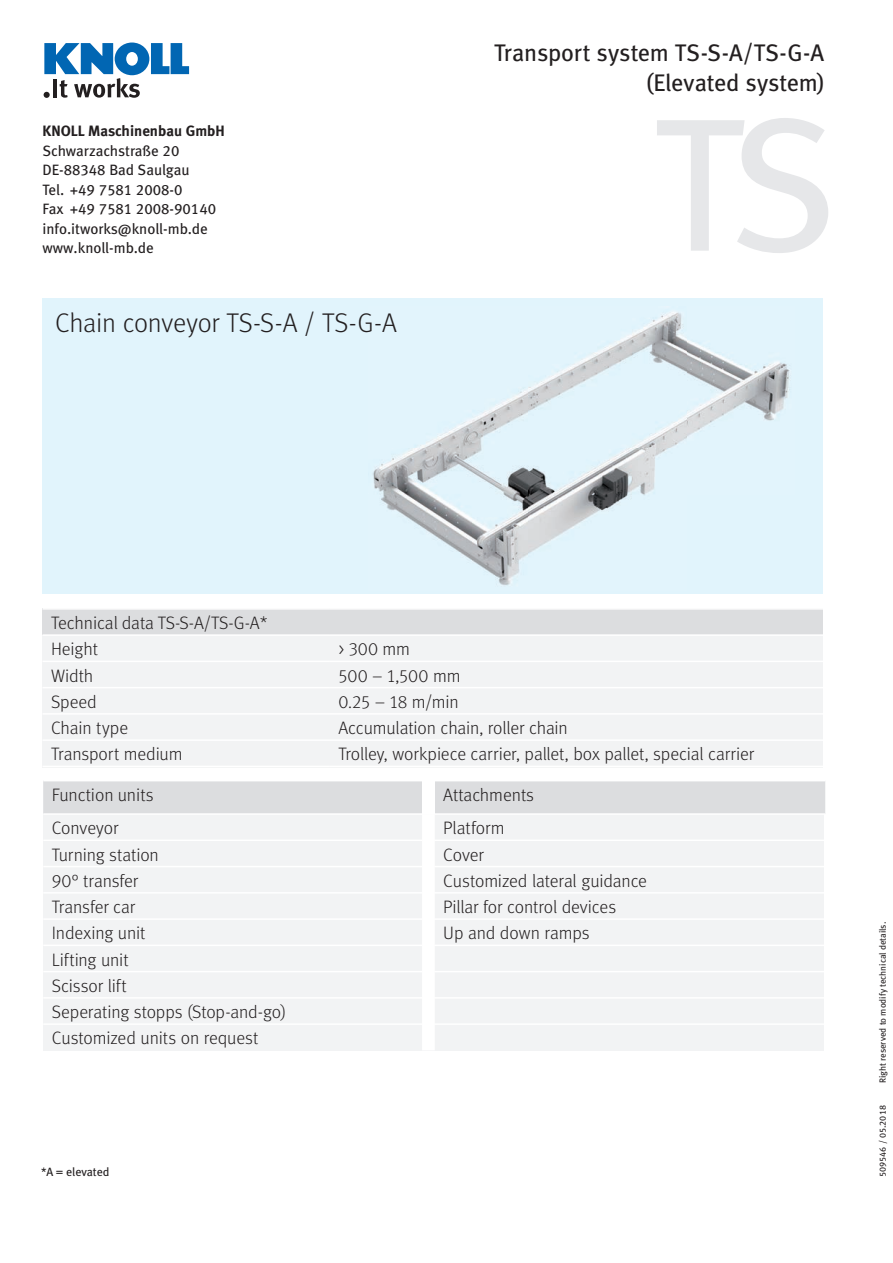
<style>
.page{position:relative;width:893px;height:1263px;background:#fff}
.page>*{position:absolute;margin:0;border:0;box-sizing:border-box;transform-origin:0 0}
.t1{font:189.3px "Meta Book LF";color:#e6e7e9}
.t2{font:27px "Meta Light LF";letter-spacing:-.01em;color:#231f20}
.t3{font:24px/30px "Meta Book LF";letter-spacing:-.005em;color:#231f20;text-align:right}
.t4{font:18px/26.2px "Meta Light LF";letter-spacing:-.01em;color:#231f20}
.t5{font:15px/19.5px "Meta Book LF";color:#231f20}
.t6{font:15px "Meta Bold LF";color:#231f20}
.t7{font:12px "Meta Book LF";color:#231f20}
.t8{font:9px "Meta Book LF";color:#231f20}
</style>
<div class="page">
<div style="left:43px;top:298px;width:780px;height:296px;background:#e1f4fc"></div>
<svg style="left:44px;top:43px;width:145px;height:55px"></svg>
<img style="left:373px;top:311px;width:417px;height:274px">
<div style="left:43px;top:608px;width:780px;height:159px;background:#f2f3f4"></div>
<div style="left:43px;top:609px;width:780px;height:26px;background:#dcdddf"></div>
<hr style="left:43px;top:608px;width:287px;height:2px;background:#fff">
<hr style="left:330px;top:608px;width:493px;height:2px;background:#fff">
<hr style="left:43px;top:634px;width:287px;height:2px;background:#fff">
<hr style="left:330px;top:634px;width:493px;height:2px;background:#fff">
<hr style="left:43px;top:661px;width:287px;height:1px;background:#fff">
<hr style="left:330px;top:661px;width:493px;height:1px;background:#fff">
<hr style="left:43px;top:687px;width:287px;height:1px;background:#fff">
<hr style="left:330px;top:687px;width:493px;height:1px;background:#fff">
<hr style="left:43px;top:713px;width:287px;height:2px;background:#fff">
<hr style="left:330px;top:713px;width:493px;height:2px;background:#fff">
<hr style="left:43px;top:739px;width:287px;height:2px;background:#fff">
<hr style="left:330px;top:739px;width:493px;height:2px;background:#fff">
<hr style="left:43px;top:766px;width:287px;height:1px;background:#fff">
<hr style="left:330px;top:766px;width:493px;height:1px;background:#fff">
<svg style="left:43px;top:781px;width:782px;height:269px"></svg>
<hr style="left:435px;top:813px;width:390px;height:2px;background:#fff">
<p class="t6" style="left:43px;top:122px;width:184px">KNOLL Maschinenbau GmbH</p>
<p class="t5" style="left:43px;top:141px;width:175px">Schwarzachstraße 20<br>DE-88348 Bad Saulgau<br>Tel. +49 7581 2008-0<br>Fax +49 7581 2008-90140 info.itworks@knoll-mb.de www.knoll-mb.de</p>
<h2 class="t2" style="left:55px;top:307px;width:343px">Chain conveyor TS-S-A / TS-G-A</h2>
<h3 class="t3" style="left:494px;top:38px;width:332px">Transport system TS-S-A/TS-G-A (Elevated system)</h3>
<h1 class="t1" style="left:653px;top:74px;width:186px">TS</h1>
<p class="t4" style="left:51px;top:610px;width:218px">Technical data TS-S-A/TS-G-A*<br>Height</p>
<p class="t4" style="left:338px;top:636px;width:73px">&gt; 300 mm</p>
<p class="t4" style="left:51px;top:662px;width:44px">Width</p>
<p class="t4" style="left:338px;top:662px;width:124px">500 – 1,500 mm</p>
<p class="t4" style="left:51px;top:688px;width:47px">Speed</p>
<p class="t4" style="left:338px;top:688px;width:122px">0.25 – 18 m/min</p>
<p class="t4" style="left:51px;top:715px;width:79px">Chain type</p>
<p class="t4" style="left:338px;top:715px;width:231px">Accumulation chain, roller chain</p>
<p class="t4" style="left:51px;top:741px;width:133px">Transport medium</p>
<p class="t4" style="left:338px;top:741px;width:417px">Trolley, workpiece carrier, pallet, box pallet, special carrier</p>
<p class="t4" style="left:52px;top:781px;width:103px">Function units</p>
<p class="t4" style="left:443px;top:781px;width:92px">Attachments</p>
<p class="t4" style="left:52px;top:815px;width:68px">Conveyor</p>
<p class="t4" style="left:443px;top:815px;width:63px">Platform</p>
<p class="t4" style="left:52px;top:841px;width:109px">Turning station</p>
<p class="t4" style="left:443px;top:841px;width:42px">Cover</p>
<p class="t4" style="left:52px;top:867px;width:88px">90° transfer</p>
<p class="t4" style="left:443px;top:867px;width:205px">Customized lateral guidance</p>
<p class="t4" style="left:52px;top:894px;width:85px">Transfer car</p>
<p class="t4" style="left:443px;top:894px;width:174px">Pillar for control devices</p>
<p class="t4" style="left:52px;top:920px;width:95px">Indexing unit</p>
<p class="t4" style="left:443px;top:920px;width:148px">Up and down ramps</p>
<p class="t4" style="left:52px;top:946px;width:236px">Lifting unit<br>Scissor lift<br>Seperating stopps (Stop-and-go)<br>Customized units on request</p>
<p class="t7" style="left:41px;top:1165px;width:70px">*A = elevated</p>
<p class="t8" style="left:877px;top:1083px;width:163px;rotate:-90deg">Right reserved to modify technical details.</p>
<p class="t8" style="left:877px;top:1177px;width:73px;rotate:-90deg">509546 / 05.2018</p>
</div>
